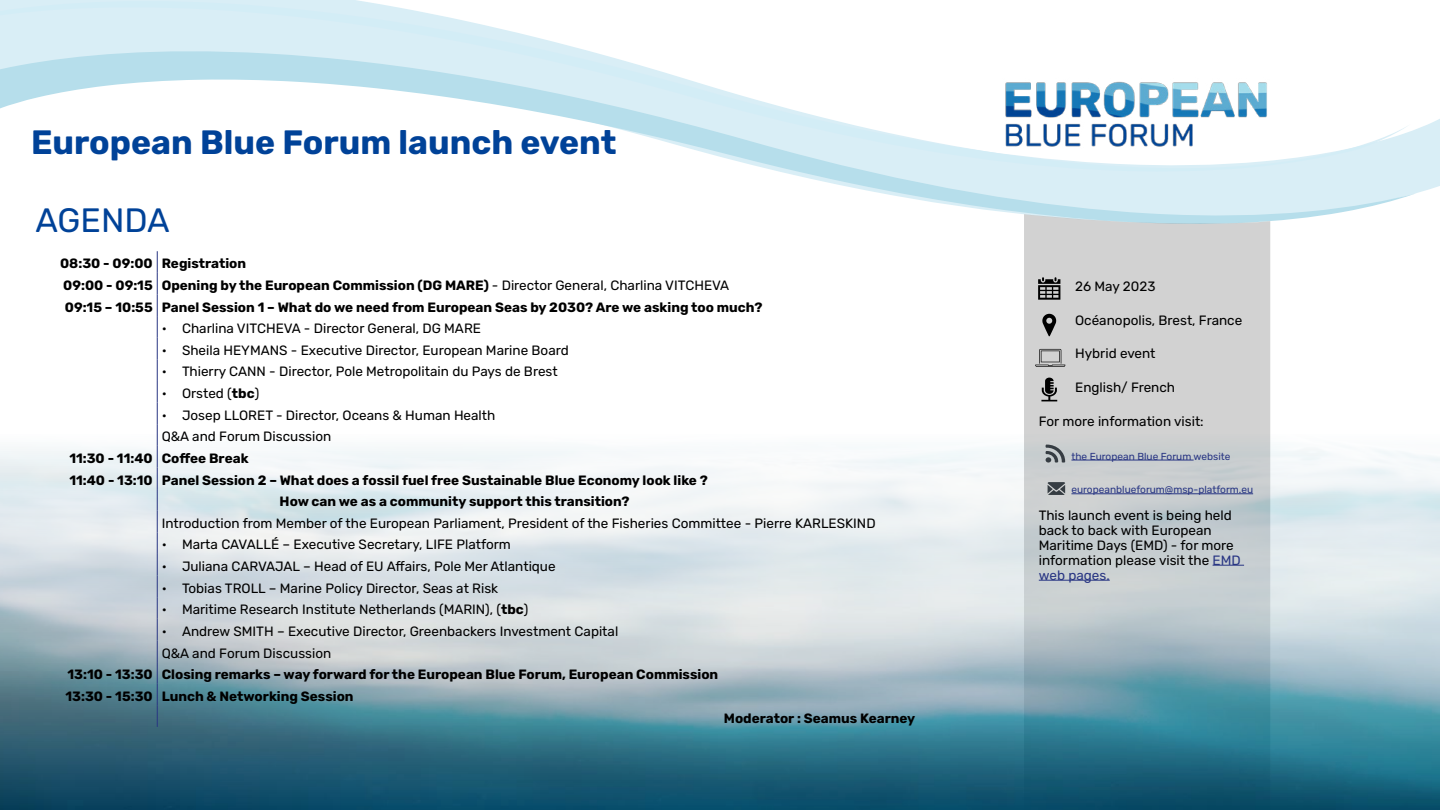
<style>
.page{position:relative;width:1440px;height:810px;background:#fff}
.page>*{position:absolute;margin:0;border:0;box-sizing:border-box;transform-origin:0 0}
.t1{font:700 33.75px "Rubik";color:#004298}
.t2{font:33.75px "Rubik";color:#004298}
.t3{font:13.5px/15px "Rubik";color:#000}
.t4{font:700 13.5px/21.6px "Rubik";color:#000}
.t5{font:10.12px "Rubik";color:#283583}
.s1{font-weight:400}
.s2{font-weight:700}
.s3{color:#283583}
</style>
<div class="page">
<svg style="left:1270px;top:119px;width:170px;height:107px;fill:#d9eef6"></svg>
<svg style="left:0;top:0;width:573px;height:47px;fill:#d9eef6"></svg>
<svg style="left:0;top:47px;width:1416px;height:177px"></svg>
<div style="left:1024px;top:214px;width:246px;height:129px;background:#d2d2d2"></div>
<img style="left:0;top:343px;width:1440px;height:467px">
<img style="left:999px;top:74px;width:275px;height:76px">
<svg style="left:157px;top:251px;width:1px;height:476px"></svg>
<svg style="left:1038px;top:277px;width:22px;height:23px"></svg>
<svg style="left:1042px;top:314px;width:15px;height:22px"></svg>
<svg style="left:1035px;top:349px;width:30px;height:18px"></svg>
<svg style="left:1041px;top:378px;width:16px;height:23px"></svg>
<svg style="left:1048px;top:482px;width:17px;height:13px"></svg>
<svg style="left:1046px;top:445px;width:19px;height:18px"></svg>
<hr style="left:1071px;top:460px;width:123px;height:1px;background:#283583">
<hr style="left:1071px;top:494px;width:182px;height:1px;background:#283583">
<hr style="left:1213px;top:565px;width:31px;height:1px;background:#283583">
<hr style="left:1039px;top:580px;width:71px;height:1px;background:#283583">
<h1 class="t1" style="left:31px;top:123px;width:587px">European Blue Forum launch event</h1>
<h1 class="t2" style="left:35px;top:201px;width:136px">AGENDA</h1>
<p class="t4" style="left:60px;top:253px;width:704px">08:30 - 09:00 Registration<br>09:00 - 09:15 Opening by the European Commission (DG MARE) <span class="s1">- Director General, Charlina VITCHEVA<br></span>09:15 – 10:55 Panel Session 1 – What do we need from European Seas by 2030? Are we asking too much?</p>
<p class="t3" style="left:162px;top:321px;width:321px">• Charlina VITCHEVA - Director General, DG MARE</p>
<p class="t3" style="left:162px;top:343px;width:409px">• Sheila HEYMANS - Executive Director, European Marine Board</p>
<p class="t3" style="left:162px;top:365px;width:397px">• Thierry CANN - Director, Pole Metropolitain du Pays de Brest</p>
<p class="t3" style="left:162px;top:386px;width:99px">• Orsted (<span class="s2">tbc</span>)</p>
<p class="t3" style="left:162px;top:405px;width:335px;line-height:21.6px">• Josep LLORET - Director, Oceans &amp; Human Health<br>Q&amp;A and Forum Discussion</p>
<p class="t4" style="left:69px;top:448px;width:181px">11:30 - 11:40 Coffee Break</p>
<p class="t4" style="left:69px;top:470px;width:640px">11:40 - 13:10 Panel Session 2 – What does a fossil fuel free Sustainable Blue Economy look like ?</p>
<p class="t4" style="left:280px;top:491px;width:351px">How can we as a community support this transition?</p>
<p class="t3" style="left:162px;top:516px;width:715px">Introduction from Member of the European Parliament, President of the Fisheries Committee - Pierre KARLESKIND</p>
<p class="t3" style="left:162px;top:538px;width:351px">• Marta CAVALLÉ – Executive Secretary, LIFE Platform</p>
<p class="t3" style="left:162px;top:559px;width:395px">• Juliana CARVAJAL – Head of EU Affairs, Pole Mer Atlantique</p>
<p class="t3" style="left:162px;top:581px;width:338px">• Tobias TROLL – Marine Policy Director, Seas at Risk</p>
<p class="t3" style="left:162px;top:603px;width:368px">• Maritime Research Institute Netherlands (MARIN), (<span class="s2">tbc</span>)</p>
<p class="t3" style="left:162px;top:621px;width:458px;line-height:21.6px">• Andrew SMITH – Executive Director, Greenbackers Investment Capital<br>Q&amp;A and Forum Discussion</p>
<p class="t4" style="left:65px;top:664px;width:654px">13:10 - 13:30 Closing remarks – way forward for the European Blue Forum, European Commission<br>13:30 - 15:30 Lunch &amp; Networking Session</p>
<p class="t4" style="left:724px;top:707px;width:193px">Moderator : Seamus Kearney</p>
<p class="t3" style="left:1075px;top:279px;width:82px">26 May 2023</p>
<p class="t3" style="left:1075px;top:313px;width:169px">Océanopolis, Brest, France</p>
<p class="t3" style="left:1075px;top:346px;width:82px">Hybrid event</p>
<p class="t3" style="left:1075px;top:380px;width:101px">English/ French</p>
<p class="t3" style="left:1039px;top:414px;width:166px">For more information visit:</p>
<p class="t5" style="left:1071px;top:450px;width:161px">the European Blue Forum website</p>
<p class="t5" style="left:1071px;top:484px;width:183px">europeanblueforum@msp-platform.eu</p>
<p class="t3" style="left:1039px;top:508px;width:203px">This launch event is being held back to back with European<br>Maritime Days (EMD) - for more information please visit the <span class="s3">EMD web pages.</span></p>
</div>
